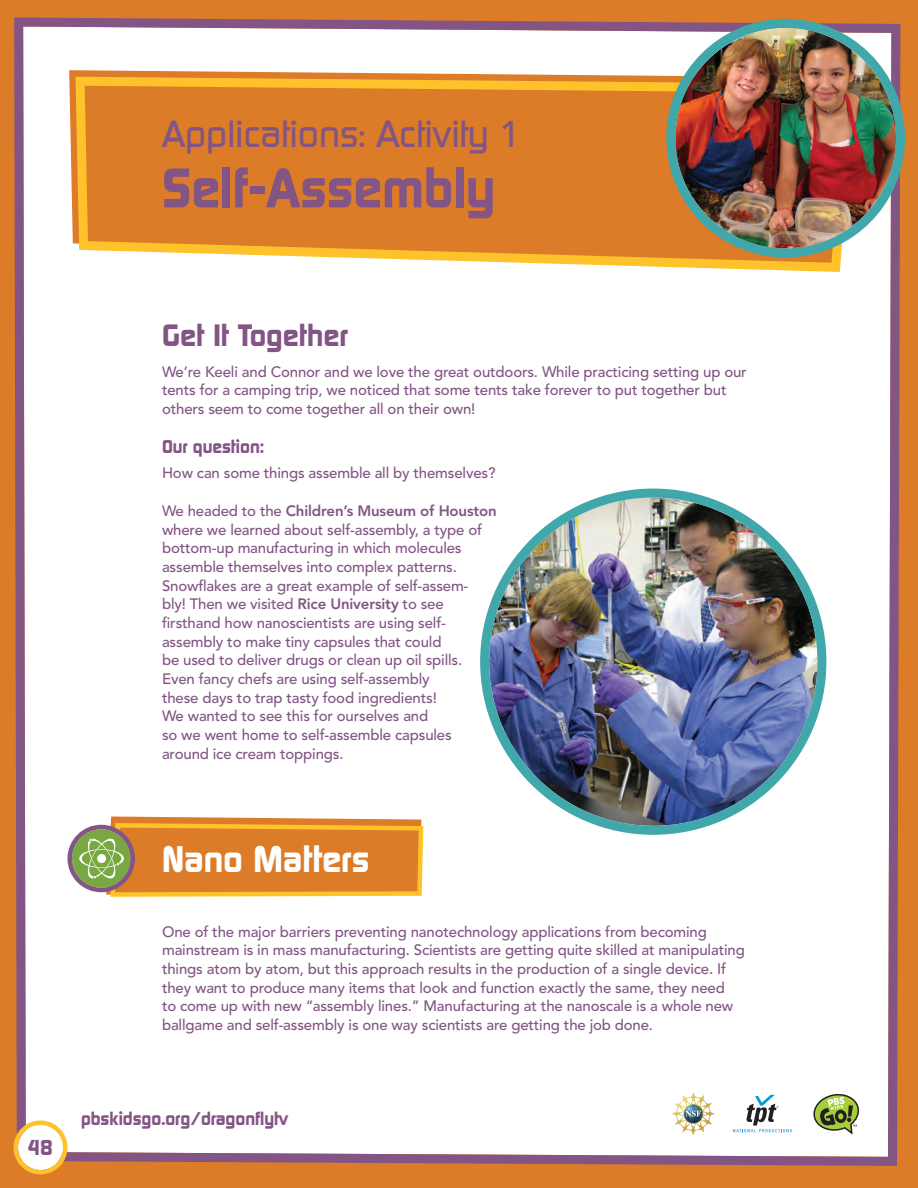
<style>
.page{position:relative;width:918px;height:1188px;background:#dc7b28}
.page>*{position:absolute;margin:0;border:0;box-sizing:border-box;transform-origin:0 0}
.t1{font:700 54px "Dicot";color:#825585}
.t2{font:500 36.75px "Dicot";color:#825585}
.t3{font:700 36px "Dicot";color:#fff}
.t4{font:700 30px "Dicot";color:#825585}
.t5{font:700 21px "Dicot";color:#825585}
.t6{font:700 18px "Dicot";color:#825585}
.t7{font:500 15px/18.8px "Avenir";letter-spacing:-.01em;color:#825585}
.s1{font-family:"Avenir"}
.s2{font-weight:800}
</style>
<div class="page">
<div style="left:14px;top:17px;width:886px;height:1149px;background:#fff"></div>
<svg style="left:69px;top:70px;width:597px;height:196px"></svg>
<svg style="left:75px;top:77px;width:779px;height:195px"></svg>
<img style="left:666px;top:19px;width:239px;height:238px">
<img style="left:480px;top:489px;width:346px;height:346px">
<svg style="left:68px;top:817px;width:355px;height:80px"></svg>
<svg style="left:14px;top:1120px;width:54px;height:54px;background:#f6dbaf"></svg>
<svg style="left:813px;top:1093px;width:46px;height:42px;background:#a2b077"></svg>
<svg style="left:677px;top:1098px;width:33px;height:32px"></svg>
<svg style="left:733px;top:1095px;width:59px;height:37px;background:#d2dade"></svg>
<h2 class="t2" style="left:162px;top:113px;width:359px">Applications: Activity <span class="s1">1</span></h2>
<h1 class="t1" style="left:162px;top:157px;width:335px">Self-Assembly</h1>
<h3 class="t4" style="left:162px;top:318px;width:187px">Get It Together</h3>
<p class="t7" style="left:162px;top:363px;width:586px">We’re Keeli and Connor and we love the great outdoors. While practicing setting up our tents for a camping trip, we noticed that some tents take forever to put together but others seem to come together all on their own!</p>
<p class="t6" style="left:162px;top:437px;width:104px">Our question:</p>
<p class="t7" style="left:162px;top:465px;width:335px">How can some things assemble all by themselves?</p>
<p class="t7" style="left:162px;top:503px;width:336px">We headed to the <span class="s2">Children’s Museum of Houston </span>where we learned about self-assembly, a type of bottom-up manufacturing in which molecules assemble themselves into complex patterns.<br>Snowflakes are a great example of self-assem-<br>bly! Then we visited <span class="s2">Rice University</span> to see firsthand how nanoscientists are using self&shy;assembly to make tiny capsules that could<br>be used to deliver drugs or clean up oil spills.<br>Even fancy chefs are using self-assembly<br>these days to trap tasty food ingredients!<br>We wanted to see this for ourselves and<br>so we went home to self-assemble capsules around ice cream toppings.</p>
<h3 class="t3" style="left:162px;top:839px;width:209px">Nano Matters</h3>
<p class="t7" style="left:162px;top:923px;width:584px">One of the major barriers preventing nanotechnology applications from becoming mainstream is in mass manufacturing. Scientists are getting quite skilled at manipulating things atom by atom, but this approach results in the production of a single device. If they want to produce many items that look and function exactly the same, they need<br>to come up with new “assembly lines.” Manufacturing at the nanoscale is a whole new ballgame and self-assembly is one way scientists are getting the job done.</p>
<h3 class="t5" style="left:27px;top:1136px;width:27px">48</h3>
<p class="t6" style="left:81px;top:1108px;width:209px">pbskidsgo.org/dragonflytv</p>
</div>
